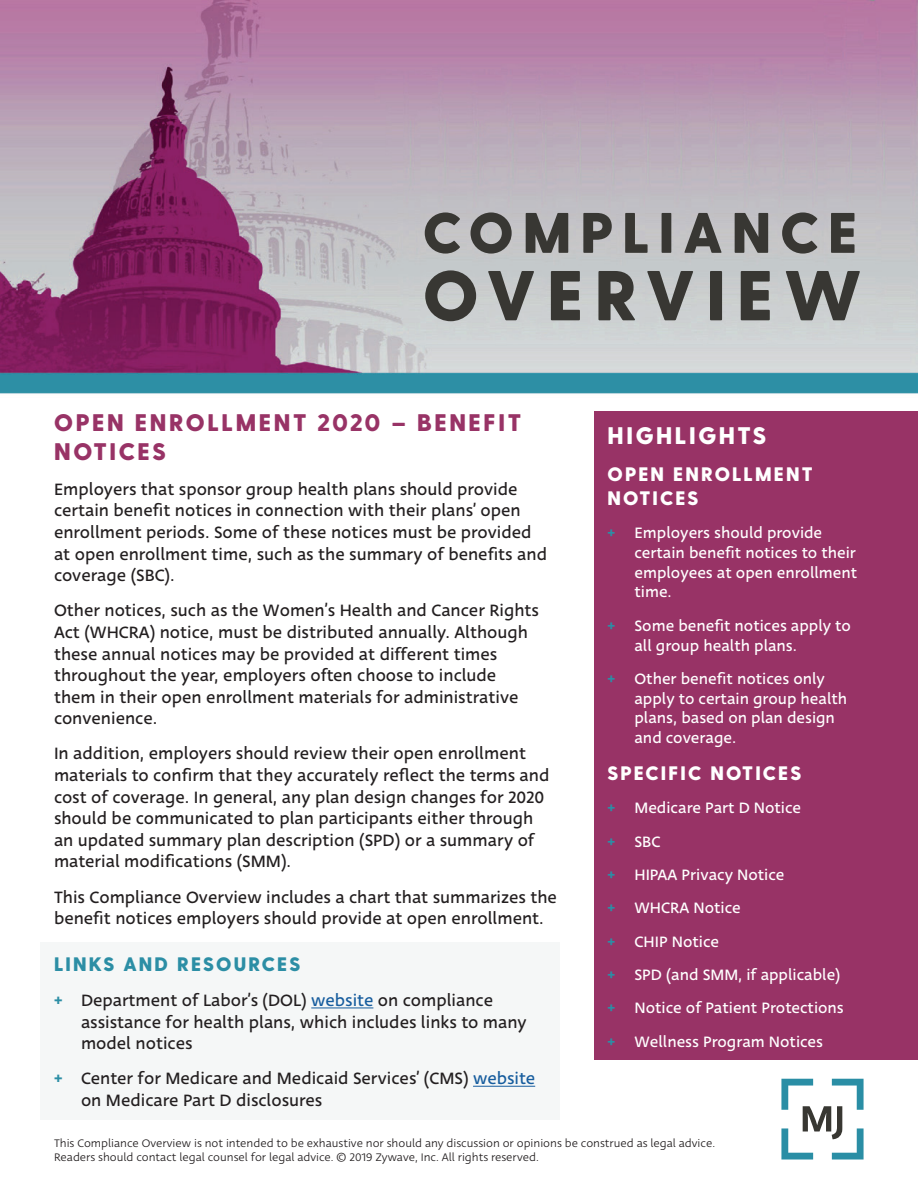
<style>
.page{position:relative;width:918px;height:1188px;background:#fff}
.page>*{position:absolute;margin:0;border:0;box-sizing:border-box;transform-origin:0 0}
.t1{font:800 70.5px "Greycliff CF";letter-spacing:.16em;color:#383733}
.t2{font:800 57px "Greycliff CF";letter-spacing:.16em;color:#383733}
.t3{font:800 24px/28.8px "Greycliff CF";letter-spacing:.11em;color:#983366}
.Sidebar_H1{font:800 24px "Greycliff CF";letter-spacing:.11em;color:#fff}
.Sidebar_H2{font:800 19.5px/23.4px "Greycliff CF";letter-spacing:.11em;color:#fff}
.t4{font:800 19.5px "Greycliff CF";letter-spacing:.11em;color:#2c8ea5}
.t5{font:18px/21.6px "Deva Ideal";color:#231f20}
.t6{font:16.5px/19.8px "Deva Ideal";color:#fff}
.t7{font:12px/14.4px "Deva Ideal";color:#231f20}
.s1{font-weight:500;color:#2c8ea5}
.s2{color:#175d9e}
</style>
<div class="page">
<img style="left:0;top:1px;width:918px;height:1078px">
<svg style="left:781px;top:1079px;width:83px;height:81px"></svg>
<div style="left:594px;top:412px;width:324px;height:648px;background:#983366"></div>
<div style="left:40px;top:942px;width:520px;height:178px;background:#f5f7f7"></div>
<hr style="left:311px;top:1008px;width:62px;height:1px;background:#175d9e">
<hr style="left:473px;top:1086px;width:62px;height:1px;background:#175d9e">
<h2 class="t2" style="left:423px;top:198px;width:436px">COMPLIANCE</h2>
<h1 class="t1" style="left:423px;top:253px;width:440px">OVERVIEW</h1>
<h1 class="t3" style="left:54px;top:409px;width:468px">OPEN ENROLLMENT 2020 – BENEFIT<br>NOTICES</h1>
<p class="t5" style="left:54px;top:479px;width:495px">Employers that sponsor group health plans should provide certain benefit notices in connection with their plans’ open enrollment periods. Some of these notices must be provided at open enrollment time, such as the summary of benefits and coverage (SBC).</p>
<p class="t5" style="left:54px;top:600px;width:487px">Other notices, such as the Women’s Health and Cancer Rights Act (WHCRA) notice, must be distributed annually. Although these annual notices may be provided at different times throughout the year, employers often choose to include them in their open enrollment materials for administrative convenience.</p>
<p class="t5" style="left:54px;top:743px;width:497px">In addition, employers should review their open enrollment materials to confirm that they accurately reflect the terms and cost of coverage. In general, any plan design changes for 2020 should be communicated to plan participants either through an updated summary plan description (SPD) or a summary of material modifications (SMM).</p>
<p class="t5" style="left:54px;top:886px;width:505px">This Compliance Overview includes a chart that summarizes the benefit notices employers should provide at open enrollment.</p>
<h2 class="t4" style="left:54px;top:952px;width:248px">LINKS AND RESOURCES</h2>
<p class="t5" style="left:81px;top:990px;width:447px;text-indent:-27px"><span class="s1">+</span> Department of Labor’s (DOL) <span class="s2">website</span> on compliance assistance for health plans, which includes links to many model notices</p>
<p class="t5" style="left:81px;top:1068px;width:456px;text-indent:-27px"><span class="s1">+</span> Center for Medicare and Medicaid Services’ (CMS) <span class="s2">website </span>on Medicare Part D disclosures</p>
<p class="Sidebar_H1" style="left:608px;top:421px;width:160px">HIGHLIGHTS</p>
<p class="Sidebar_H2" style="left:608px;top:463px;width:207px">OPEN ENROLLMENT<br>NOTICES</p>
<p class="t6" style="left:634px;top:523px;width:224px;text-indent:-27px"><span class="s1">+</span> Employers should provide certain benefit notices to their employees at open enrollment time.</p>
<p class="t6" style="left:634px;top:616px;width:218px;text-indent:-27px"><span class="s1">+</span> Some benefit notices apply to all group health plans.</p>
<p class="t6" style="left:634px;top:669px;width:214px;text-indent:-27px"><span class="s1">+</span> Other benefit notices only apply to certain group health plans, based on plan design and coverage.</p>
<p class="Sidebar_H2" style="left:608px;top:762px;width:195px">SPECIFIC NOTICES</p>
<p class="t6" style="left:608px;top:799px;width:195px"><span class="s1">+</span> Medicare Part D Notice</p>
<p class="t6" style="left:608px;top:832px;width:54px"><span class="s1">+</span> SBC</p>
<p class="t6" style="left:608px;top:865px;width:179px"><span class="s1">+</span> HIPAA Privacy Notice</p>
<p class="t6" style="left:608px;top:898px;width:135px"><span class="s1">+</span> WHCRA Notice</p>
<p class="t6" style="left:608px;top:932px;width:113px"><span class="s1">+</span> CHIP Notice</p>
<p class="t6" style="left:608px;top:965px;width:234px"><span class="s1">+</span> SPD (and SMM, if applicable)</p>
<p class="t6" style="left:608px;top:998px;width:238px"><span class="s1">+</span> Notice of Patient Protections</p>
<p class="t6" style="left:608px;top:1032px;width:217px"><span class="s1">+</span> Wellness Program Notices</p>
<p class="t7" style="left:54px;top:1136px;width:663px">This Compliance Overview is not intended to be exhaustive nor should any discussion or opinions be construed as legal advice.<br>Readers should contact legal counsel for legal advice. © 2019 Zywave, Inc. All rights reserved.</p>
</div>
